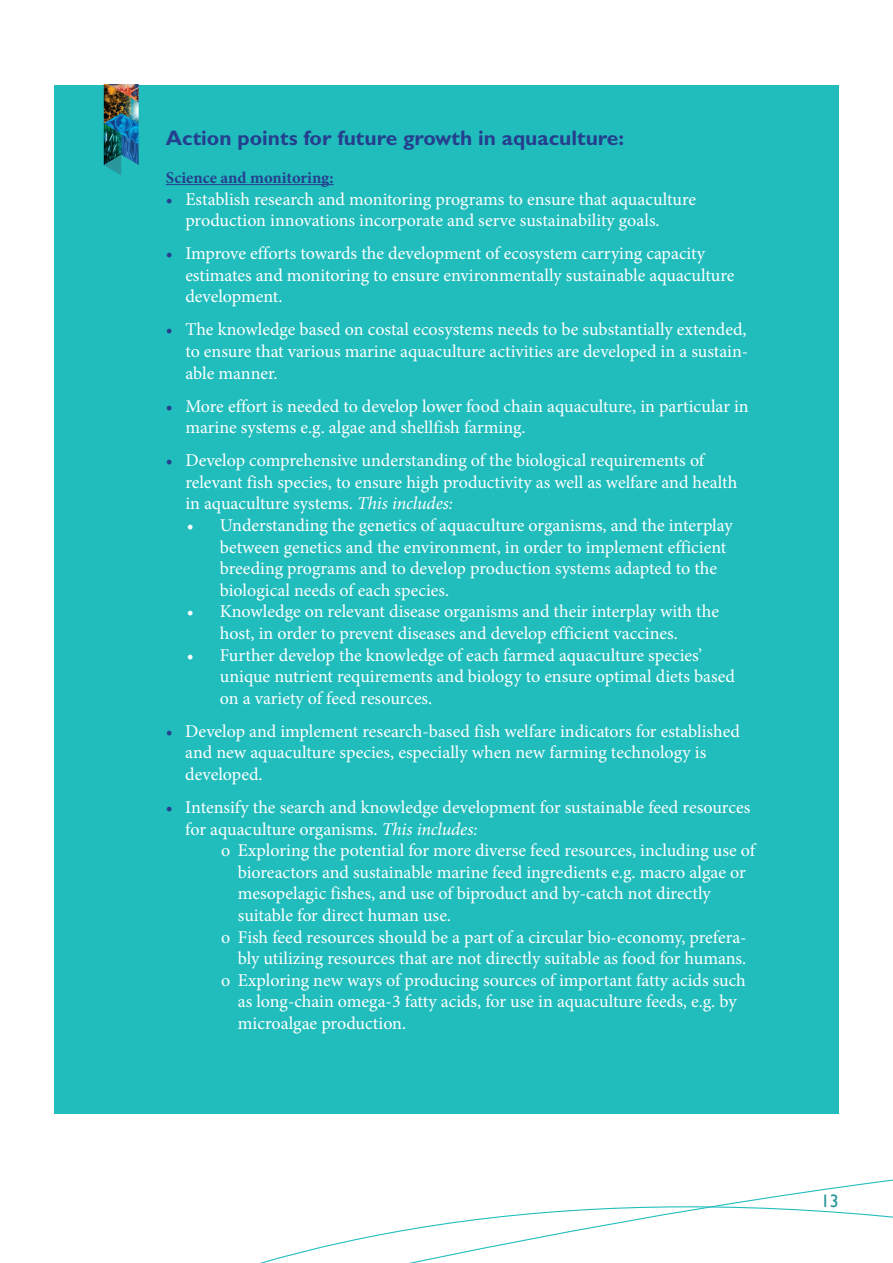
<style>
.page{position:relative;width:893px;height:1263px;background:#fff}
.page>*{position:absolute;margin:0;border:0;box-sizing:border-box;transform-origin:0 0}
.t1{font:700 21px "Gill Sans";color:#253f8e}
.t2{font:18px/21.6px "Minion Pro";color:#fff}
.t3{font:18px "Gill Sans";color:#2a979d}
.t4{font:700 16.5px "Minion Pro";color:#253f8e}
.s1{color:#253f8e}
.s2{font-style:italic}
</style>
<div class="page">
<svg style="left:260px;top:1179px;width:633px;height:84px"></svg>
<div style="left:54px;top:85px;width:785px;height:1029px;background:#21bdbd"></div>
<hr style="left:166px;top:184px;width:168px;height:1px;background:#253f8e">
<svg style="left:104px;top:165px;width:17px;height:10px"></svg>
<img style="left:121px;top:123px;width:18px;height:11px">
<img style="left:121px;top:134px;width:18px;height:31px">
<img style="left:104px;top:123px;width:17px;height:42px">
<img style="left:104px;top:103px;width:35px;height:20px">
<img style="left:104px;top:84px;width:35px;height:19px">
<p class="t1" style="left:166px;top:126px;width:460px">Action points for future growth in aquaculture:</p>
<p class="t4" style="left:166px;top:166px;width:169px">Science and monitoring:</p>
<p class="t2" style="left:185px;top:188px;width:512px;text-indent:-19px"><span class="s1">•</span> Establish research and monitoring programs to ensure that aquaculture production innovations incorporate and serve sustainability goals.</p>
<p class="t2" style="left:185px;top:243px;width:551px;text-indent:-19px"><span class="s1">•</span> Improve efforts towards the development of ecosystem carrying capacity estimates and monitoring to ensure environmentally sustainable aquaculture development.</p>
<p class="t2" style="left:185px;top:319px;width:564px;text-align:justify;text-indent:-19px"><span class="s1">•</span> The knowledge based on costal ecosystems needs to be substantially extended, to ensure that various marine aquaculture activities are developed in a sustain&shy;able manner.</p>
<p class="t2" style="left:185px;top:395px;width:565px;text-indent:-19px"><span class="s1">•</span> More effort is needed to develop lower food chain aquaculture, in particular in marine systems e.g. algae and shellfish farming.</p>
<p class="t2" style="left:185px;top:450px;width:554px;text-indent:-19px"><span class="s1">•</span> Develop comprehensive understanding of the biological requirements of relevant fish species, to ensure high productivity as well as welfare and health in aquaculture systems. <span class="s2">This includes:</span></p>
<p class="t2" style="left:220px;top:514px;width:514px;text-indent:-33px">• Understanding the genetics of aquaculture organisms, and the interplay between genetics and the environment, in order to implement efficient breeding programs and to develop production systems adapted to the biological needs of each species.</p>
<p class="t2" style="left:187px;top:601px;width:534px;text-align:center">• Knowledge on relevant disease organisms and their interplay with the host, in order to prevent diseases and develop efficient vaccines.</p>
<p class="t2" style="left:220px;top:644px;width:517px;text-indent:-33px">• Further develop the knowledge of each farmed aquaculture species’ unique nutrient requirements and biology to ensure optimal diets based on a variety of feed resources.</p>
<p class="t2" style="left:185px;top:720px;width:556px;text-indent:-19px"><span class="s1">•</span> Develop and implement research-based fish welfare indicators for established and new aquaculture species, especially when new farming technology is developed.</p>
<p class="t2" style="left:185px;top:796px;width:566px;text-indent:-19px"><span class="s1">•</span> Intensify the search and knowledge development for sustainable feed resources for aquaculture organisms. <span class="s2">This includes:</span></p>
<p class="t2" style="left:221px;top:840px;width:535px">o Exploring the potential for more diverse feed resources, including use of</p>
<p class="t2" style="left:238px;top:861px;width:509px">bioreactors and sustainable marine feed ingredients e.g. macro algae or</p>
<p class="t2" style="left:238px;top:883px;width:474px">mesopelagic fishes, and use of biproduct and by-catch not directly</p>
<p class="t2" style="left:238px;top:904px;width:215px">suitable for direct human use.</p>
<p class="t2" style="left:221px;top:926px;width:527px">o Fish feed resources should be a part of a circular bio-economy, prefera-</p>
<p class="t2" style="left:238px;top:948px;width:510px">bly utilizing resources that are not directly suitable as food for humans.</p>
<p class="t2" style="left:221px;top:969px;width:526px">o Exploring new ways of producing sources of important fatty acids such</p>
<p class="t2" style="left:238px;top:991px;width:500px">as long-chain omega-3 fatty acids, for use in aquaculture feeds, e.g. by</p>
<p class="t2" style="left:238px;top:1012px;width:170px">microalgae production.</p>
<p class="t3" style="left:821px;top:1190px;width:19px">13</p>
</div>
